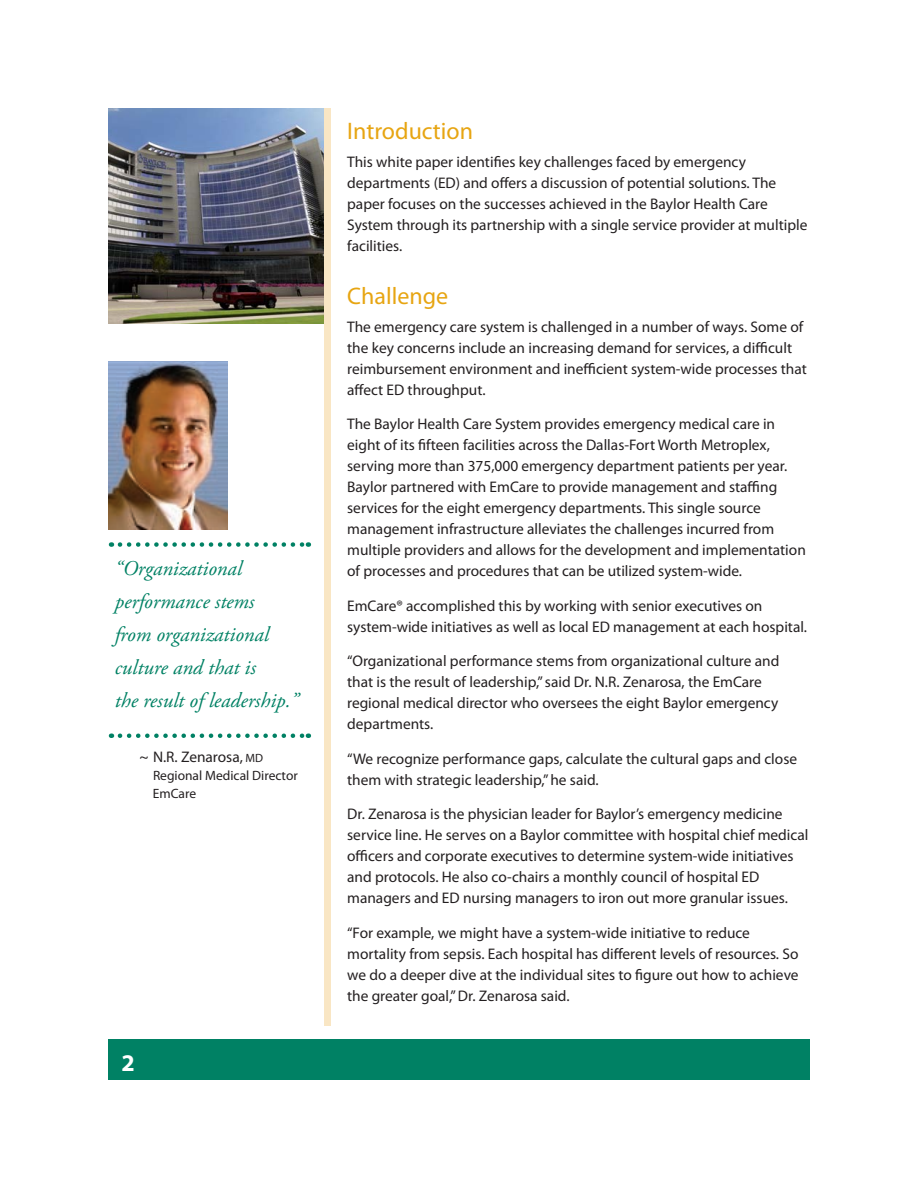
<style>
.page{position:relative;width:918px;height:1188px;background:#fff}
.page>*{position:absolute;margin:0;border:0;box-sizing:border-box;transform-origin:0 0}
.t1{font:24px "Myriad Pro";color:#e7a512}
.t2{font:700 24px "Myriad Pro";color:#fff}
.t3{font:italic 21px/33px "Adobe Garamond Pro";color:#008164}
.t4{font:15.3px/21px "Myriad Pro";color:#231f20}
.t5{font:13.5px/18px "Myriad Pro";color:#231f20}
.s1{font-size:12px}
</style>
<div class="page">
<div style="left:108px;top:1040px;width:702px;height:40px;background:#008164"></div>
<div style="left:324px;top:108px;width:7px;height:918px;background:#f9e6c4"></div>
<svg style="left:120px;top:542px;width:189px;height:5px"></svg>
<svg style="left:120px;top:734px;width:189px;height:4px"></svg>
<img style="left:108px;top:108px;width:216px;height:216px">
<img style="left:108px;top:362px;width:120px;height:167px">
<h2 class="t3" style="left:115px;top:552px;width:185px">“Organizational performance stems<br>from organizational culture and that is<br>the result of leadership.”</h2>
<p class="t4" style="left:140px;top:746px;width:125px">~ N.R. Zenarosa, <span class="s1">MD</span></p>
<p class="t5" style="left:153px;top:766px;width:146px">Regional Medical Director<br>EmCare</p>
<h1 class="t2" style="left:122px;top:1047px;width:15px">2</h1>
<h1 class="t1" style="left:347px;top:117px;width:127px">Introduction</h1>
<p class="t4" style="left:347px;top:151px;width:462px">This white paper identifies key challenges faced by emergency departments (ED) and offers a discussion of potential solutions. The paper focuses on the successes achieved in the Baylor Health Care System through its partnership with a single service provider at multiple facilities.</p>
<h1 class="t1" style="left:347px;top:281px;width:102px">Challenge</h1>
<p class="t4" style="left:347px;top:316px;width:461px">The emergency care system is challenged in a number of ways. Some of the key concerns include an increasing demand for services, a difficult reimbursement environment and inefficient system-wide processes that affect ED throughput.</p>
<p class="t4" style="left:347px;top:413px;width:460px">The Baylor Health Care System provides emergency medical care in eight of its fifteen facilities across the Dallas-Fort Worth Metroplex, serving more than 375,000 emergency department patients per year.<br>Baylor partnered with EmCare to provide management and staffing services for the eight emergency departments. This single source management infrastructure alleviates the challenges incurred from multiple providers and allows for the development and implementation of processes and procedures that can be utilized system-wide.</p>
<p class="t4" style="left:347px;top:595px;width:461px">EmCare® accomplished this by working with senior executives on system-wide initiatives as well as local ED management at each hospital.</p>
<p class="t4" style="left:347px;top:650px;width:434px">“Organizational performance stems from organizational culture and that is the result of leadership,” said Dr. N.R. Zenarosa, the EmCare regional medical director who oversees the eight Baylor emergency departments.</p>
<p class="t4" style="left:347px;top:748px;width:451px">“We recognize performance gaps, calculate the cultural gaps and close them with strategic leadership,” he said.</p>
<p class="t4" style="left:347px;top:803px;width:463px">Dr. Zenarosa is the physician leader for Baylor’s emergency medicine service line. He serves on a Baylor committee with hospital chief medical officers and corporate executives to determine system-wide initiatives and protocols. He also co-chairs a monthly council of hospital ED managers and ED nursing managers to iron out more granular issues.</p>
<p class="t4" style="left:347px;top:922px;width:453px">“For example, we might have a system-wide initiative to reduce mortality from sepsis. Each hospital has different levels of resources. So we do a deeper dive at the individual sites to figure out how to achieve the greater goal,” Dr. Zenarosa said.</p>
</div>
